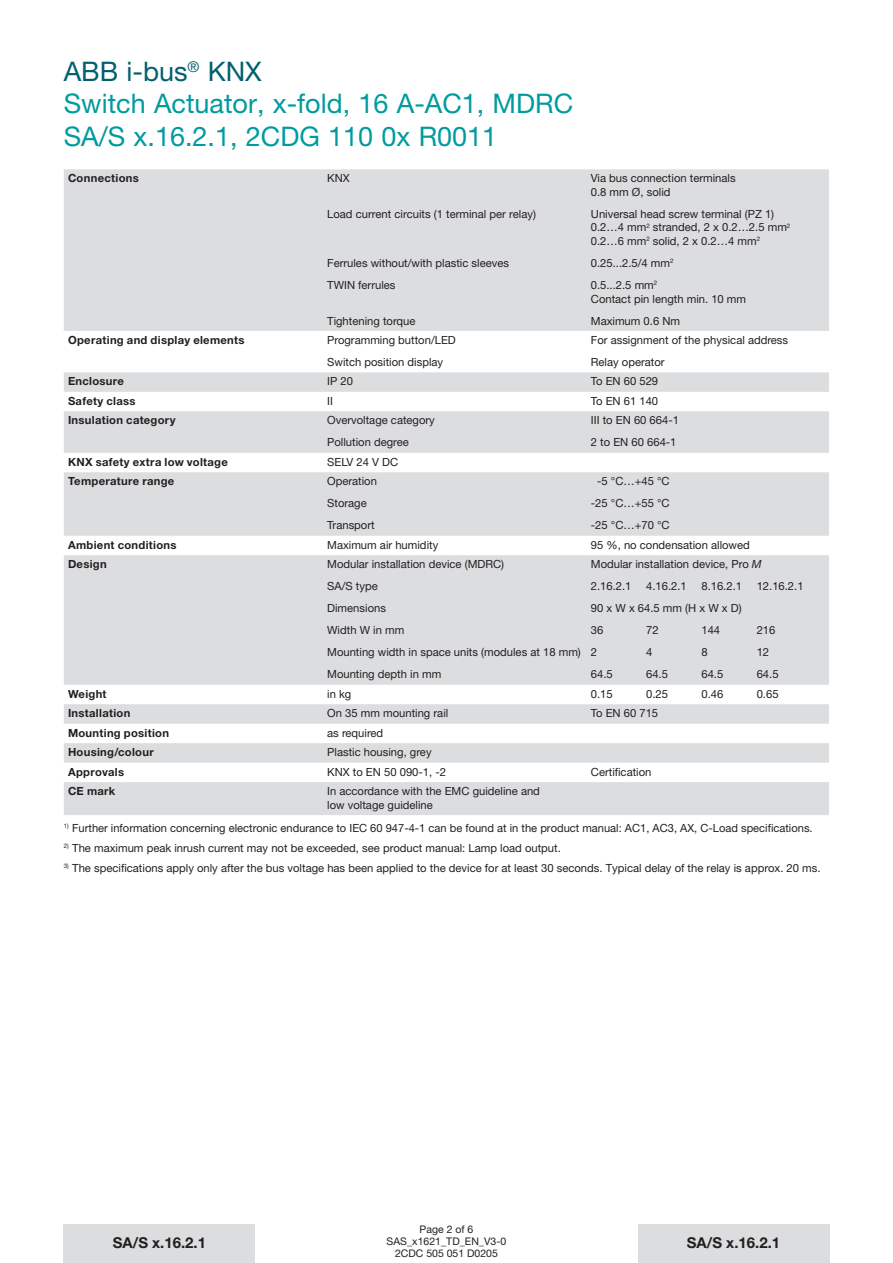
<style>
.page{position:relative;width:893px;height:1263px;background:#fff}
.page>*{position:absolute;margin:0;border:0;box-sizing:border-box;transform-origin:0 0}
.Kopf_18pt_Subhead_on{font:27px "Helvetica Neue LT";color:#009b9e}
.Kopf_18pt_Headline_o{font:27px "Helvetica Neue LT";color:#00606f}
.t1{font:700 15px "Helvetica Neue LT";color:#231f20}
.TD_Tabelle_7_5_9{font:11.25px/13.5px "Helvetica Neue LT";color:#231f20}
.TD_Fliesstext_unter{font:11.25px "Helvetica Neue LT";color:#231f20}
.TD_Tabelle_7_5_9-2{font:700 11.25px "Helvetica Neue LT";letter-spacing:.025em;color:#231f20}
.t2{font:10.5px "Helvetica Neue LT";color:#231f20}
.s1{font-style:italic}
</style>
<div class="page">
<div style="left:638px;top:1225px;width:191px;height:38px;background:#dcdddf"></div>
<div style="left:64px;top:1225px;width:191px;height:38px;background:#dcdddf"></div>
<svg style="left:64px;top:169px;width:765px;height:646px;fill:#dcdddf"></svg>
<p class="Kopf_18pt_Headline_o" style="left:64px;top:55px;width:199px">ABB i-bus<sup>®</sup> KNX</p>
<p class="Kopf_18pt_Subhead_on" style="left:64px;top:87px;width:511px">Switch Actuator, x-fold, 16 A-AC1, MDRC</p>
<p class="Kopf_18pt_Subhead_on" style="left:64px;top:120px;width:435px">SA/S x.16.2.1, 2CDG 110 0x R0011</p>
<p class="TD_Tabelle_7_5_9-2" style="left:68px;top:171px;width:72px">Connections</p>
<p class="TD_Tabelle_7_5_9" style="left:327px;top:172px;width:24px">KNX</p>
<p class="TD_Tabelle_7_5_9" style="left:327px;top:207px;width:210px">Load current circuits (1 terminal per relay)</p>
<p class="TD_Tabelle_7_5_9" style="left:327px;top:256px;width:183px">Ferrules without/with plastic sleeves</p>
<p class="TD_Tabelle_7_5_9" style="left:327px;top:278px;width:70px">TWIN ferrules</p>
<p class="TD_Tabelle_7_5_9" style="left:327px;top:314px;width:90px">Tightening torque</p>
<p class="TD_Tabelle_7_5_9-2" style="left:68px;top:333px;width:178px">Operating and display elements</p>
<p class="TD_Tabelle_7_5_9" style="left:327px;top:333px;width:130px">Programming button/LED</p>
<p class="TD_Tabelle_7_5_9" style="left:327px;top:355px;width:118px">Switch position display</p>
<p class="TD_Tabelle_7_5_9" style="left:591px;top:172px;width:146px">Via bus connection terminals<br>0.8 mm Ø, solid</p>
<p class="TD_Tabelle_7_5_9" style="left:591px;top:207px;width:201px">Universal head screw terminal (PZ 1)<br>0.2…4 mm<sup>2</sup> stranded, 2 x 0.2…2.5 mm<sup>2<br></sup>0.2…6 mm<sup>2</sup> solid, 2 x 0.2…4 mm<sup>2</sup></p>
<p class="TD_Tabelle_7_5_9" style="left:591px;top:256px;width:84px">0.25...2.5/4 mm<sup>2</sup></p>
<p class="TD_Tabelle_7_5_9" style="left:591px;top:278px;width:157px">0.5...2.5 mm<sup>2<br></sup>Contact pin length min. 10 mm</p>
<p class="TD_Tabelle_7_5_9" style="left:591px;top:314px;width:91px">Maximum 0.6 Nm</p>
<p class="TD_Tabelle_7_5_9" style="left:591px;top:333px;width:199px">For assignment of the physical address</p>
<p class="TD_Tabelle_7_5_9" style="left:591px;top:355px;width:75px">Relay operator</p>
<p class="TD_Tabelle_7_5_9-2" style="left:68px;top:374px;width:57px">Enclosure</p>
<p class="TD_Tabelle_7_5_9" style="left:327px;top:375px;width:27px">IP 20</p>
<p class="TD_Tabelle_7_5_9" style="left:591px;top:375px;width:69px">To EN 60 529</p>
<p class="TD_Tabelle_7_5_9-2" style="left:68px;top:394px;width:69px">Safety class</p>
<p class="TD_Tabelle_7_5_9" style="left:327px;top:394px;width:7px">II</p>
<p class="TD_Tabelle_7_5_9" style="left:591px;top:394px;width:69px">To EN 61 140</p>
<p class="TD_Tabelle_7_5_9-2" style="left:68px;top:413px;width:109px">Insulation category</p>
<p class="TD_Tabelle_7_5_9" style="left:327px;top:413px;width:109px">Overvoltage category</p>
<p class="TD_Tabelle_7_5_9" style="left:327px;top:435px;width:83px">Pollution degree</p>
<p class="TD_Tabelle_7_5_9" style="left:591px;top:413px;width:90px">III to EN 60 664-1</p>
<p class="TD_Tabelle_7_5_9" style="left:591px;top:435px;width:87px">2 to EN 60 664-1</p>
<p class="TD_Tabelle_7_5_9-2" style="left:68px;top:455px;width:161px">KNX safety extra low voltage</p>
<p class="TD_Tabelle_7_5_9" style="left:327px;top:455px;width:73px">SELV 24 V DC</p>
<p class="TD_Tabelle_7_5_9-2" style="left:68px;top:474px;width:108px">Temperature range</p>
<p class="TD_Tabelle_7_5_9" style="left:327px;top:474px;width:51px">Operation</p>
<p class="TD_Tabelle_7_5_9" style="left:327px;top:496px;width:41px">Storage</p>
<p class="TD_Tabelle_7_5_9" style="left:327px;top:518px;width:49px">Transport</p>
<p class="TD_Tabelle_7_5_9" style="left:597px;top:474px;width:74px">-5 °C…+45 °C</p>
<p class="TD_Tabelle_7_5_9" style="left:591px;top:496px;width:80px">-25 °C…+55 °C</p>
<p class="TD_Tabelle_7_5_9" style="left:591px;top:518px;width:80px">-25 °C…+70 °C</p>
<p class="TD_Tabelle_7_5_9-2" style="left:68px;top:538px;width:110px">Ambient conditions</p>
<p class="TD_Tabelle_7_5_9" style="left:327px;top:538px;width:113px">Maximum air humidity</p>
<p class="TD_Tabelle_7_5_9" style="left:591px;top:538px;width:160px">95 %, no condensation allowed</p>
<p class="TD_Tabelle_7_5_9-2" style="left:68px;top:557px;width:40px">Design</p>
<p class="TD_Tabelle_7_5_9" style="left:327px;top:557px;width:178px">Modular installation device (MDRC)</p>
<p class="TD_Tabelle_7_5_9" style="left:327px;top:579px;width:52px">SA/S type</p>
<p class="TD_Tabelle_7_5_9" style="left:327px;top:601px;width:60px">Dimensions</p>
<p class="TD_Tabelle_7_5_9" style="left:327px;top:623px;width:79px">Width W in mm</p>
<p class="TD_Tabelle_7_5_9" style="left:327px;top:645px;width:255px">Mounting width in space units (modules at 18 mm)</p>
<p class="TD_Tabelle_7_5_9" style="left:327px;top:667px;width:116px">Mounting depth in mm</p>
<p class="TD_Tabelle_7_5_9" style="left:591px;top:557px;width:172px">Modular installation device, Pro <span class="s1">M</span></p>
<p class="TD_Tabelle_7_5_9" style="left:591px;top:579px;width:42px">2.16.2.1</p>
<p class="TD_Tabelle_7_5_9" style="left:646px;top:579px;width:42px">4.16.2.1</p>
<p class="TD_Tabelle_7_5_9" style="left:701px;top:579px;width:42px">8.16.2.1</p>
<p class="TD_Tabelle_7_5_9" style="left:757px;top:579px;width:48px">12.16.2.1</p>
<p class="TD_Tabelle_7_5_9" style="left:591px;top:601px;width:152px">90 x W x 64.5 mm (H x W x D)</p>
<p class="TD_Tabelle_7_5_9" style="left:591px;top:623px;width:14px">36</p>
<p class="TD_Tabelle_7_5_9" style="left:646px;top:623px;width:14px">72</p>
<p class="TD_Tabelle_7_5_9" style="left:701px;top:623px;width:20px">144</p>
<p class="TD_Tabelle_7_5_9" style="left:757px;top:623px;width:20px">216</p>
<p class="TD_Tabelle_7_5_9" style="left:591px;top:645px;width:8px">2</p>
<p class="TD_Tabelle_7_5_9" style="left:646px;top:645px;width:8px">4</p>
<p class="TD_Tabelle_7_5_9" style="left:701px;top:645px;width:8px">8</p>
<p class="TD_Tabelle_7_5_9" style="left:757px;top:645px;width:14px">12</p>
<p class="TD_Tabelle_7_5_9" style="left:591px;top:667px;width:23px">64.5</p>
<p class="TD_Tabelle_7_5_9" style="left:646px;top:667px;width:23px">64.5</p>
<p class="TD_Tabelle_7_5_9" style="left:701px;top:667px;width:23px">64.5</p>
<p class="TD_Tabelle_7_5_9" style="left:757px;top:667px;width:23px">64.5</p>
<p class="TD_Tabelle_7_5_9-2" style="left:68px;top:687px;width:40px">Weight</p>
<p class="TD_Tabelle_7_5_9" style="left:327px;top:687px;width:26px">in kg</p>
<p class="TD_Tabelle_7_5_9" style="left:591px;top:687px;width:23px">0.15</p>
<p class="TD_Tabelle_7_5_9" style="left:646px;top:687px;width:23px">0.25</p>
<p class="TD_Tabelle_7_5_9" style="left:701px;top:687px;width:23px">0.46</p>
<p class="TD_Tabelle_7_5_9" style="left:757px;top:687px;width:23px">0.65</p>
<p class="TD_Tabelle_7_5_9-2" style="left:68px;top:706px;width:64px">Installation</p>
<p class="TD_Tabelle_7_5_9" style="left:327px;top:706px;width:123px">On 35 mm mounting rail</p>
<p class="TD_Tabelle_7_5_9" style="left:591px;top:706px;width:69px">To EN 60 715</p>
<p class="TD_Tabelle_7_5_9-2" style="left:68px;top:726px;width:102px">Mounting position</p>
<p class="TD_Tabelle_7_5_9" style="left:327px;top:726px;width:58px">as required</p>
<p class="TD_Tabelle_7_5_9-2" style="left:68px;top:745px;width:87px">Housing/colour</p>
<p class="TD_Tabelle_7_5_9" style="left:327px;top:745px;width:106px">Plastic housing, grey</p>
<p class="TD_Tabelle_7_5_9-2" style="left:68px;top:765px;width:58px">Approvals</p>
<p class="TD_Tabelle_7_5_9" style="left:327px;top:765px;width:120px">KNX to EN 50 090-1, -2</p>
<p class="TD_Tabelle_7_5_9" style="left:591px;top:765px;width:62px">Certification</p>
<p class="TD_Tabelle_7_5_9-2" style="left:68px;top:784px;width:49px">CE mark</p>
<p class="TD_Tabelle_7_5_9" style="left:327px;top:784px;width:214px">In accordance with the EMC guideline and low voltage guideline</p>
<p class="TD_Fliesstext_unter" style="left:64px;top:821px;width:750px"><sup>1)</sup> Further information concerning electronic endurance to IEC 60 947-4-1 can be found at in the product manual: AC1, AC3, AX, C-Load specifications.</p>
<p class="TD_Fliesstext_unter" style="left:64px;top:841px;width:499px"><sup>2)</sup> The maximum peak inrush current may not be exceeded, see product manual: Lamp load output.</p>
<p class="TD_Fliesstext_unter" style="left:64px;top:861px;width:758px"><sup>3)</sup> The specifications apply only after the bus voltage has been applied to the device for at least 30 seconds. Typical delay of the relay is approx. 20 ms.</p>
<p class="t2" style="left:420px;top:1223px;width:55px">Page 2 of 6</p>
<p class="t2" style="left:387px;top:1235px;width:121px">SAS_x1621_TD_EN_V3-0</p>
<p class="t2" style="left:395px;top:1247px;width:104px">2CDC 505 051 D0205</p>
<p class="t1" style="left:113px;top:1234px;width:95px">SA/S x.16.2.1</p>
<p class="t1" style="left:687px;top:1234px;width:95px">SA/S x.16.2.1</p>
</div>
